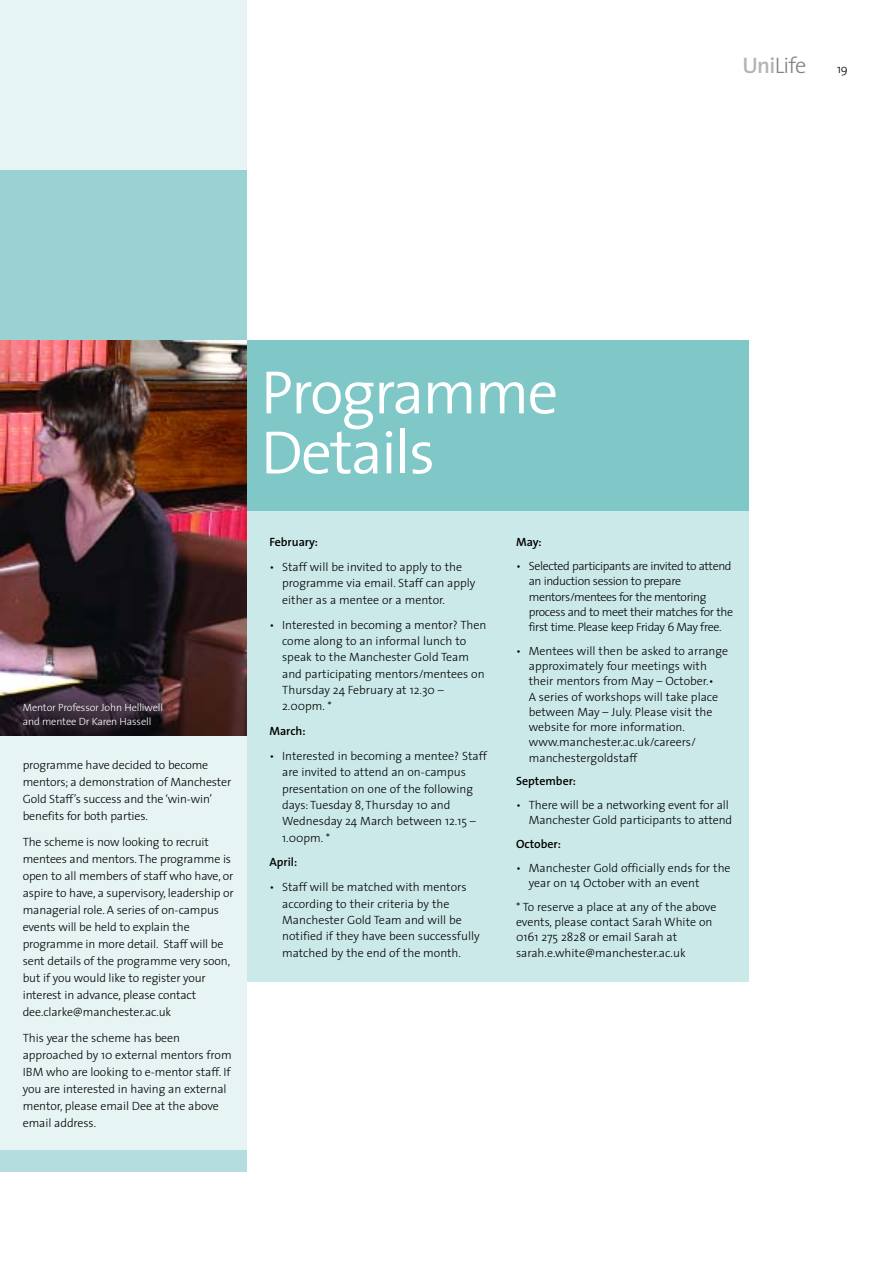
<style>
.page{position:relative;width:893px;height:1263px;background:#fff}
.page>*{position:absolute;margin:0;border:0;box-sizing:border-box;transform-origin:0 0}
.t1{font:300 61.5px/60px "The Sans";letter-spacing:-.03em;color:#fff}
.t2{font:300 22.5px "The Sans";color:#7f8285}
.t3{font:300 12px/17.1px "The Sans";letter-spacing:-.005em;color:#000}
.t4{font:300 12px/15.3px "The Sans";letter-spacing:-.03em;color:#000}
.t5{font:600 12px "The Sans";color:#000}
.t6{font:300 10.5px/13.5px "The Sans";letter-spacing:-.015em;color:#fff}
.s1{font-weight:600;color:#b2b4b6}
</style>
<div class="page">
<div style="left:247px;top:481px;width:501px;height:501px;background:#cce9e9"></div>
<div style="left:0;top:736px;width:247px;height:417px;background:#e6f4f4"></div>
<div style="left:0;top:0;width:247px;height:170px;background:#e6f4f4"></div>
<div style="left:0;top:170px;width:247px;height:170px;background:#9ad2d3"></div>
<div style="left:247px;top:340px;width:501px;height:170px;background:#80c7c8"></div>
<img style="left:0;top:340px;width:247px;height:396px">
<div style="left:0;top:1150px;width:247px;height:22px;background:#b3ddde"></div>
<h2 class="t2" style="left:742px;top:56px;width:66px"><span class="s1">Uni</span>Life</h2>
<p class="t3" style="left:837px;top:61px;width:12px">19</p>
<p class="t6" style="left:23px;top:702px;width:142px">Mentor Professor John Helliwell and mentee Dr Karen Hassell</p>
<p class="t3" style="left:23px;top:757px;width:210px">programme have decided to become mentors; a demonstration of Manchester Gold Staff’s success and the ‘win-win’ benefits for both parties.</p>
<p class="t3" style="left:23px;top:834px;width:213px">The scheme is now looking to recruit mentees and mentors. The programme is open to all members of staff who have, or aspire to have, a supervisory, leadership or managerial role. A series of on-campus events will be held to explain the programme in more detail. Staff will be sent details of the programme very soon, but if you would like to register your interest in advance, please contact dee.clarke@manchester.ac.uk</p>
<p class="t3" style="left:23px;top:1030px;width:210px">This year the scheme has been approached by 10 external mentors from IBM who are looking to e-mentor staff. If you are interested in having an external mentor, please email Dee at the above email address.</p>
<h1 class="t1" style="left:261px;top:370px;width:299px">Programme<br>Details</h1>
<p class="t5" style="left:269px;top:537px;width:50px">February:</p>
<p class="t3" style="left:282px;top:560px;width:195px;line-height:16.4px;text-indent:-13px">• Staff will be invited to apply to the programme via email. Staff can apply either as a mentee or a mentor.</p>
<p class="t3" style="left:282px;top:618px;width:206px;line-height:16.4px;text-indent:-13px">• Interested in becoming a mentor? Then come along to an informal lunch to speak to the Manchester Gold Team and participating mentors/mentees on<br>Thursday 24 February at 12.30 –<br>2.00pm. *</p>
<p class="t5" style="left:269px;top:726px;width:38px">March:</p>
<p class="t3" style="left:282px;top:749px;width:206px;line-height:16.4px;text-indent:-13px">• Interested in becoming a mentee? Staff are invited to attend an on-campus presentation on one of the following days: Tuesday 8, Thursday 10 and<br>Wednesday 24 March between 12.15 –<br>1.00pm. *</p>
<p class="t5" style="left:269px;top:858px;width:29px">April:</p>
<p class="t3" style="left:282px;top:880px;width:199px;line-height:16.4px;text-indent:-13px">• Staff will be matched with mentors according to their criteria by the Manchester Gold Team and will be notified if they have been successfully matched by the end of the month.</p>
<p class="t5" style="left:516px;top:537px;width:27px">May:</p>
<p class="t4" style="left:529px;top:559px;width:206px;text-indent:-13px">• Selected participants are invited to attend an induction session to prepare mentors/mentees for the mentoring process and to meet their matches for the first time. Please keep Friday 6 May free.</p>
<p class="t3" style="left:529px;top:644px;width:201px;line-height:15.3px;text-indent:-13px">• Mentees will then be asked to arrange approximately four meetings with their mentors from May – October.•<br>A series of workshops will take place between May – July. Please visit the website for more information. www.manchester.ac.uk/careers/ manchestergoldstaff</p>
<p class="t5" style="left:516px;top:776px;width:62px">September:</p>
<p class="t3" style="left:516px;top:798px;width:218px;line-height:15.3px;text-align:right">• There will be a networking event for all<br>Manchester Gold participants to attend</p>
<p class="t5" style="left:516px;top:839px;width:46px">October:</p>
<p class="t3" style="left:529px;top:861px;width:203px;line-height:15.3px;text-indent:-13px">• Manchester Gold officially ends for the year on 14 October with an event</p>
<p class="t3" style="left:516px;top:900px;width:202px;line-height:15.3px">* To reserve a place at any of the above events, please contact Sarah White on 0161 275 2828 or email Sarah at sarah.e.white@manchester.ac.uk</p>
</div>
